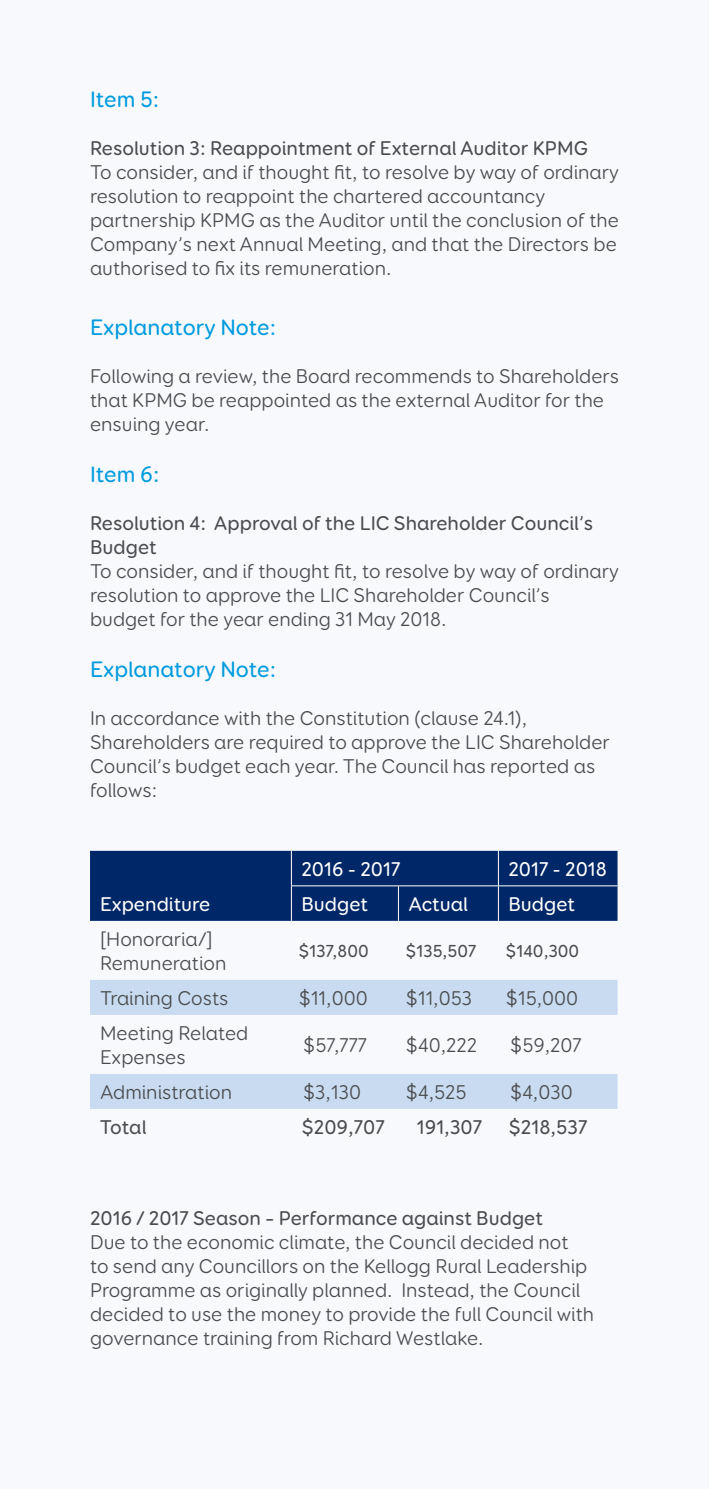
<style>
.page{position:relative;width:709px;height:1489px;background:#fff}
.page>*{position:absolute;margin:0;border:0;box-sizing:border-box;transform-origin:0 0}
.t1{font:500 22.5px "Booster Next FY";color:#009bde}
.t2{font:20px/24px "Booster Next FY";color:#4b4c4d}
.t3{font:500 20px/24px "Booster Next FY";color:#4b4c4d}
.t4{font:500 20px "Booster Next FY";color:#fff}
.t5{font:500 17.5px "Booster Next FY";color:#4b4c4d}
</style>
<div class="page">
<div style="left:0;top:0;width:709px;height:1488px;background:#f7f9fd"></div>
<div style="left:90px;top:850px;width:527px;height:70px;background:#002868"></div>
<svg style="left:90px;top:980px;width:527px;height:128px;fill:#c8dbf1"></svg>
<hr style="left:291px;top:850px;width:1px;height:35px;background:#fff">
<hr style="left:498px;top:850px;width:1px;height:35px;background:#fff">
<hr style="left:291px;top:885px;width:107px;height:1px;background:#fff">
<hr style="left:291px;top:886px;width:1px;height:34px;background:#fff">
<hr style="left:398px;top:885px;width:100px;height:1px;background:#fff">
<hr style="left:398px;top:886px;width:1px;height:34px;background:#fff">
<hr style="left:498px;top:885px;width:119px;height:1px;background:#fff">
<hr style="left:498px;top:886px;width:1px;height:34px;background:#fff">
<p class="t1" style="left:90px;top:85px;width:71px">Item 5:</p>
<p class="t3" style="left:90px;top:136px;width:499px">Resolution 3: Reappointment of External Auditor KPMG</p>
<p class="t2" style="left:90px;top:160px;width:530px">To consider, and if thought fit, to resolve by way of ordinary resolution to reappoint the chartered accountancy partnership KPMG as the Auditor until the conclusion of the Company’s next Annual Meeting, and that the Directors be authorised to fix its remuneration.</p>
<p class="t1" style="left:90px;top:313px;width:188px">Explanatory Note:</p>
<p class="t2" style="left:90px;top:364px;width:530px">Following a review, the Board recommends to Shareholders that KPMG be reappointed as the external Auditor for the ensuing year.</p>
<p class="t1" style="left:90px;top:460px;width:71px">Item 6:</p>
<p class="t3" style="left:90px;top:511px;width:504px">Resolution 4: Approval of the LIC Shareholder Council’s<br>Budget</p>
<p class="t2" style="left:90px;top:559px;width:530px">To consider, and if thought fit, to resolve by way of ordinary resolution to approve the LIC Shareholder Council’s budget for the year ending 31 May 2018.</p>
<p class="t1" style="left:90px;top:655px;width:188px">Explanatory Note:</p>
<p class="t2" style="left:90px;top:706px;width:521px">In accordance with the Constitution (clause 24.1), Shareholders are required to approve the LIC Shareholder Council’s budget each year. The Council has reported as follows:</p>
<p class="t4" style="left:301px;top:856px;width:100px">2016 - 2017</p>
<p class="t4" style="left:508px;top:856px;width:100px">2017 - 2018</p>
<p class="t4" style="left:100px;top:891px;width:112px">Expenditure</p>
<p class="t4" style="left:301px;top:891px;width:68px">Budget</p>
<p class="t4" style="left:408px;top:891px;width:61px">Actual</p>
<p class="t4" style="left:508px;top:891px;width:68px">Budget</p>
<p class="t2" style="left:100px;top:926px;width:128px">[Honoraria/]<br>Remuneration</p>
<p class="t5" style="left:298px;top:940px;width:72px">$137,800</p>
<p class="t5" style="left:405px;top:940px;width:72px">$135,507</p>
<p class="t5" style="left:505px;top:940px;width:75px">$140,300</p>
<p class="t2" style="left:100px;top:985px;width:130px">Training Costs</p>
<p class="t2" style="left:298px;top:985px;width:71px">$11,000</p>
<p class="t2" style="left:405px;top:985px;width:68px">$11,053</p>
<p class="t2" style="left:505px;top:985px;width:74px">$15,000</p>
<p class="t2" style="left:100px;top:1020px;width:150px">Meeting Related<br>Expenses</p>
<p class="t2" style="left:303px;top:1032px;width:66px">$57,777</p>
<p class="t2" style="left:405px;top:1032px;width:73px">$40,222</p>
<p class="t2" style="left:510px;top:1032px;width:73px">$59,207</p>
<p class="t2" style="left:100px;top:1079px;width:134px">Administration</p>
<p class="t2" style="left:303px;top:1079px;width:60px">$3,130</p>
<p class="t2" style="left:405px;top:1079px;width:63px">$4,525</p>
<p class="t2" style="left:510px;top:1079px;width:64px">$4,030</p>
<p class="t3" style="left:100px;top:1115px;width:48px">Total</p>
<p class="t3" style="left:301px;top:1115px;width:85px">$209,707</p>
<p class="t3" style="left:417px;top:1115px;width:67px">191,307</p>
<p class="t3" style="left:508px;top:1115px;width:80px">$218,537</p>
<p class="t3" style="left:90px;top:1206px;width:454px">2016 / 2017 Season – Performance against Budget</p>
<p class="t2" style="left:90px;top:1229px;width:505px">Due to the economic climate, the Council decided not<br>to send any Councillors on the Kellogg Rural Leadership Programme as originally planned. Instead, the Council decided to use the money to provide the full Council with governance training from Richard Westlake.</p>
</div>
